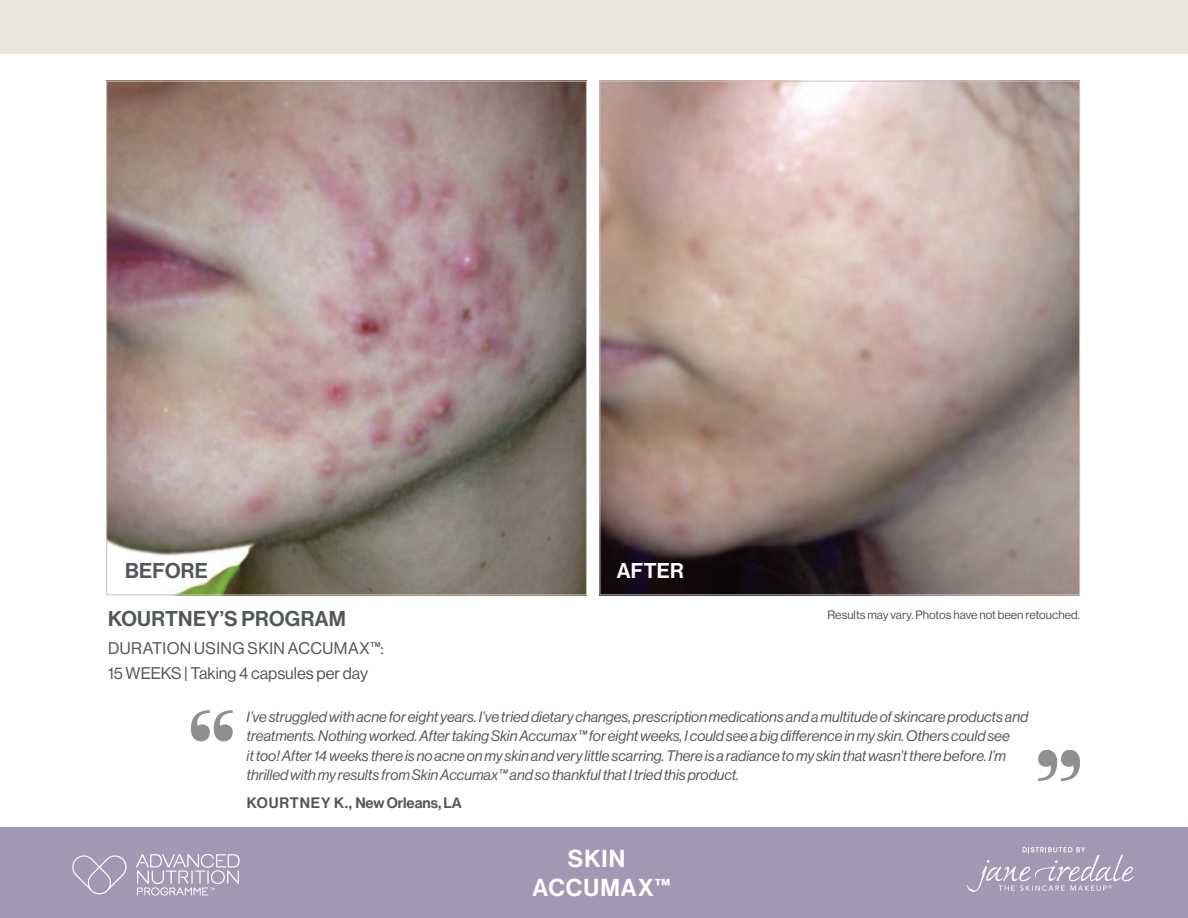
<style>
.page{position:relative;width:1188px;height:918px;background:#fff}
.page>*{position:absolute;margin:0;border:0;box-sizing:border-box;transform-origin:0 0}
.Headline_1_-_IvyPresto{font:24px "N Haas Grotesk DS Pro 65 Md";letter-spacing:.045em;color:#fff}
.Program{font:21px "N Haas Grotesk DS Pro 65 Md";letter-spacing:.015em;color:#52575a}
.t1{font:21px "N Haas Grotesk DS Pro 65 Md";letter-spacing:.015em;color:#fff}
.Duration{font:16.5px "N Haas Grotesk DS Pro 55 Rg";letter-spacing:.005em;color:#52575a}
.Duration-2{font:16.5px "N Haas Grotesk DS Pro 55 Rg";letter-spacing:.025em;color:#52575a}
.Quotes{font:14.85px/19.5px "N Haas Grotesk DS Pro 56 It";color:#52575a}
.Quotes-2{font:14.85px "N Haas Grotesk DS Pro 65 Md";color:#52575a}
.t2{font:12px "N Haas Grotesk DS Pro 55 Rg";color:#52575a}
</style>
<div class="page">
<div style="left:0;top:0;width:1188px;height:54px;background:#e9e4de"></div>
<img style="left:108px;top:83px;width:477px;height:510px">
<svg style="left:191px;top:710px;width:42px;height:31px"></svg>
<svg style="left:1038px;top:750px;width:42px;height:31px"></svg>
<img style="left:602px;top:83px;width:476px;height:510px">
<div style="left:0;top:827px;width:1188px;height:91px;background:#a398b3"></div>
<svg style="left:967px;top:847px;width:167px;height:45px"></svg>
<svg style="left:72px;top:855px;width:55px;height:39px"></svg>
<svg style="left:136px;top:854px;width:104px;height:42px"></svg>
<p class="Program" style="left:125px;top:559px;width:84px">BEFORE</p>
<p class="t1" style="left:617px;top:559px;width:69px">AFTER</p>
<p class="t2" style="left:827px;top:608px;width:254px">Results may vary. Photos have not been retouched.</p>
<p class="Program" style="left:108px;top:606px;width:239px">KOURTNEY’S PROGRAM</p>
<p class="Duration-2" style="left:108px;top:639px;width:277px">DURATION USING SKIN ACCUMAX™:</p>
<p class="Duration" style="left:108px;top:664px;width:262px">15 WEEKS | Taking 4 capsules per day</p>
<p class="Quotes" style="left:247px;top:707px;width:783px">I’ve struggled with acne for eight years. I’ve tried dietary changes, prescription medications and a multitude of skincare products and treatments. Nothing worked. After taking Skin Accumax™ for eight weeks, I could see a big difference in my skin. Others could see<br>it too! After 14 weeks there is no acne on my skin and very little scarring. There is a radiance to my skin that wasn’t there before. I’m thrilled with my results from Skin Accumax™ and so thankful that I tried this product.</p>
<p class="Quotes-2" style="left:247px;top:795px;width:216px">KOURTNEY K., New Orleans, LA</p>
<p class="Headline_1_-_IvyPresto" style="left:568px;top:845px;width:59px">SKIN</p>
<p class="Headline_1_-_IvyPresto" style="left:532px;top:874px;width:140px">ACCUMAX™</p>
</div>
